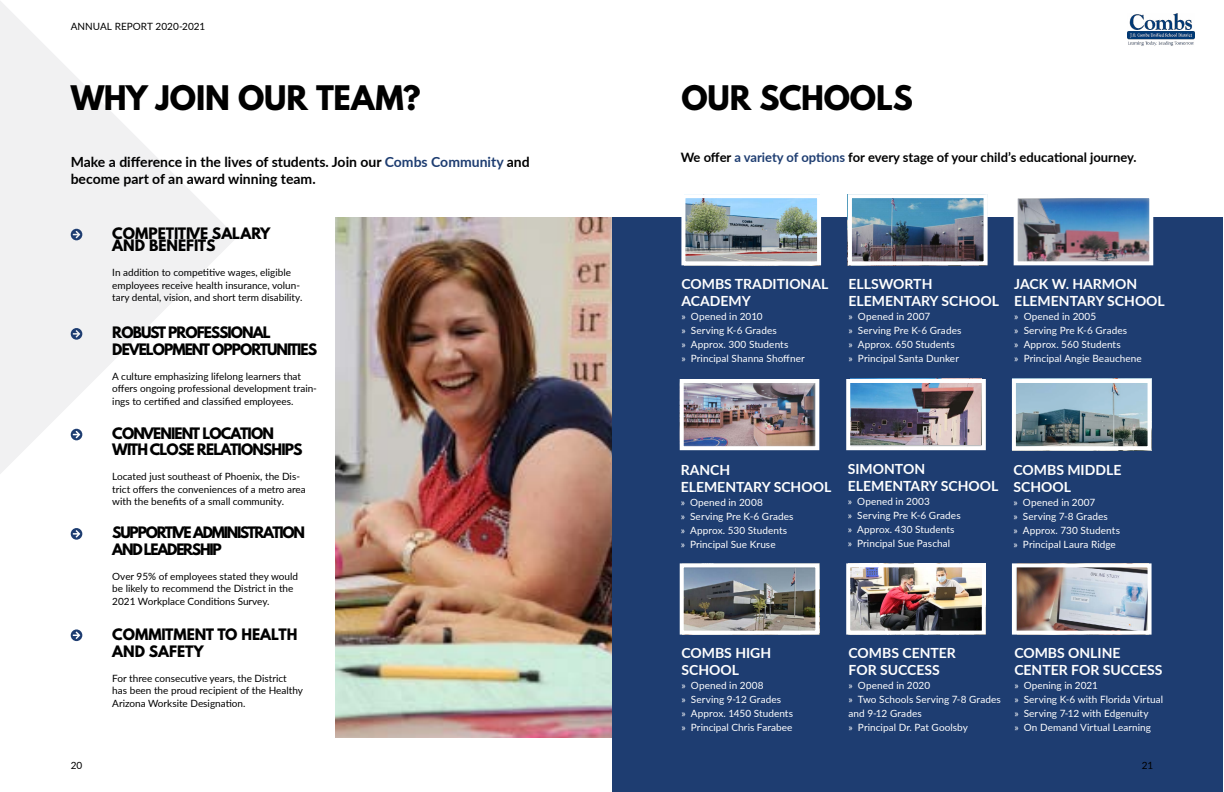
<style>
.page{position:relative;width:1224px;height:792px;background:#fff}
.page>*{position:absolute;margin:0;border:0;box-sizing:border-box;transform-origin:0 0}
.t1{font:700 30px "League Spartan";letter-spacing:-.005em;color:#000}
.t2{font:700 14px/16.8px "Lato";color:#fff}
.t3{font:700 14px/16.8px "Lato";color:#000}
.t4{font:700 14px/16.8px "League Spartan";letter-spacing:-.07em;color:#000}
.t5{font:700 14px/12.5px "League Spartan";color:#000}
.t6{font:700 14px/16.8px "League Spartan";letter-spacing:-.09em;color:#000}
.t7{font:700 13px "Lato";color:#000}
.t8{font:10px/14px "Lato";letter-spacing:.005em;color:#fff}
.t9{font:10px/12.5px "Lato";color:#000}
.s1{color:#1e3d71}
</style>
<div class="page">
<img style="left:335px;top:217px;width:277px;height:521px">
<svg style="left:0;top:1px;width:237px;height:473px;fill:#f1f1f2"></svg>
<div style="left:612px;top:217px;width:611px;height:575px;background:#1e3d71"></div>
<img style="left:1019px;top:199px;width:129px;height:61px">
<div style="left:1014px;top:194px;width:139px;height:71px;border:4px solid #fff"></div>
<img style="left:853px;top:199px;width:130px;height:61px">
<div style="left:848px;top:194px;width:140px;height:71px;border:4px solid #fff"></div>
<img style="left:686px;top:199px;width:130px;height:61px">
<div style="left:681px;top:194px;width:140px;height:71px;border:4px solid #fff"></div>
<img style="left:1017px;top:384px;width:130px;height:61px">
<div style="left:1012px;top:379px;width:140px;height:71px;border:4px solid #fff"></div>
<img style="left:851px;top:384px;width:130px;height:61px">
<div style="left:846px;top:379px;width:140px;height:71px;border:4px solid #fff"></div>
<img style="left:685px;top:384px;width:129px;height:61px">
<div style="left:680px;top:379px;width:139px;height:71px;border:4px solid #fff"></div>
<img style="left:1017px;top:568px;width:130px;height:62px">
<div style="left:1012px;top:563px;width:140px;height:72px;border:4px solid #fff"></div>
<img style="left:851px;top:568px;width:130px;height:62px">
<div style="left:846px;top:563px;width:140px;height:72px;border:4px solid #fff"></div>
<img style="left:685px;top:568px;width:129px;height:62px">
<div style="left:680px;top:563px;width:139px;height:72px;border:4px solid #fff"></div>
<svg style="left:71px;top:229px;width:11px;height:11px"></svg>
<svg style="left:71px;top:328px;width:11px;height:12px"></svg>
<svg style="left:71px;top:429px;width:11px;height:11px"></svg>
<svg style="left:71px;top:528px;width:11px;height:12px"></svg>
<svg style="left:71px;top:629px;width:11px;height:12px"></svg>
<img style="left:1127px;top:14px;width:67px;height:32px">
<p class="t9" style="left:71px;top:19px;width:136px">ANNUAL REPORT 2020-2021</p>
<h1 class="t1" style="left:71px;top:74px;width:352px">WHY JOIN OUR TEAM?</h1>
<h2 class="t3" style="left:71px;top:153px;width:461px">Make a difference in the lives of students. Join our <span class="s1">Combs Community</span> and become part of an award winning team.</h2>
<h2 class="t5" style="left:112px;top:226px;width:160px">COMPETITIVE SALARY<br>AND BENEFITS</h2>
<p class="t9" style="left:112px;top:266px;width:192px">In addition to competitive wages, eligible employees receive health insurance, volun&shy;tary dental, vision, and short term disability.</p>
<h2 class="t4" style="left:112px;top:324px;width:206px">ROBUST PROFESSIONAL<br>DEVELOPMENT OPPORTUNITIES</h2>
<p class="t9" style="left:112px;top:369px;width:206px">A culture emphasizing lifelong learners that offers ongoing professional development train&shy;ings to certified and classified employees.</p>
<h2 class="t4" style="left:112px;top:424px;width:192px">CONVENIENT LOCATION<br>WITH CLOSE RELATIONSHIPS</h2>
<p class="t9" style="left:112px;top:470px;width:195px">Located just southeast of Phoenix, the Dis&shy;trict offers the conveniences of a metro area with the benefits of a small community.</p>
<h2 class="t6" style="left:112px;top:524px;width:194px">SUPPORTIVE ADMINISTRATION<br>AND LEADERSHIP</h2>
<p class="t9" style="left:112px;top:569px;width:187px">Over 95% of employees stated they would be likely to recommend the District in the<br>2021 Workplace Conditions Survey.</p>
<h2 class="t5" style="left:112px;top:626px;width:187px;line-height:16.8px">COMMITMENT TO HEALTH<br>AND SAFETY</h2>
<p class="t9" style="left:112px;top:671px;width:192px">For three consecutive years, the District has been the proud recipient of the Healthy<br>Arizona Worksite Designation.</p>
<h1 class="t1" style="left:681px;top:74px;width:233px">OUR SCHOOLS</h1>
<h3 class="t7" style="left:681px;top:148px;width:457px">We offer <span class="s1">a variety of options</span> for every stage of your child’s educational journey.</h3>
<h2 class="t2" style="left:681px;top:275px;width:148px">COMBS TRADITIONAL<br>ACADEMY</h2>
<p class="t8" style="left:681px;top:309px;width:125px">» Opened in 2010<br>» Serving K-6 Grades<br>» Approx. 300 Students<br>» Principal Shanna Shoffner</p>
<h2 class="t2" style="left:849px;top:275px;width:152px">ELLSWORTH<br>ELEMENTARY SCHOOL</h2>
<p class="t8" style="left:849px;top:309px;width:114px">» Opened in 2007<br>» Serving Pre K-6 Grades » Approx. 650 Students » Principal Santa Dunker</p>
<h2 class="t2" style="left:1014px;top:275px;width:152px">JACK W. HARMON<br>ELEMENTARY SCHOOL</h2>
<p class="t8" style="left:1014px;top:309px;width:129px">» Opened in 2005<br>» Serving Pre K-6 Grades<br>» Approx. 560 Students<br>» Principal Angie Beauchene</p>
<h2 class="t2" style="left:681px;top:461px;width:152px">RANCH<br>ELEMENTARY SCHOOL</h2>
<p class="t8" style="left:681px;top:494px;width:114px">» Opened in 2008<br>» Serving Pre K-6 Grades » Approx. 530 Students » Principal Sue Kruse</p>
<h2 class="t2" style="left:848px;top:460px;width:152px">SIMONTON<br>ELEMENTARY SCHOOL</h2>
<p class="t8" style="left:848px;top:494px;width:114px">» Opened in 2003<br>» Serving Pre K-6 Grades » Approx. 430 Students » Principal Sue Paschal</p>
<h2 class="t2" style="left:1014px;top:461px;width:109px">COMBS MIDDLE<br>SCHOOL</h2>
<p class="t8" style="left:1014px;top:494px;width:108px">» Opened in 2007<br>» Serving 7-8 Grades<br>» Approx. 730 Students » Principal Laura Ridge</p>
<h2 class="t2" style="left:681px;top:644px;width:91px">COMBS HIGH<br>SCHOOL</h2>
<p class="t8" style="left:681px;top:678px;width:113px">» Opened in 2008<br>» Serving 9-12 Grades<br>» Approx. 1450 Students » Principal Chris Farabee</p>
<h2 class="t2" style="left:849px;top:644px;width:109px">COMBS CENTER<br>FOR SUCCESS</h2>
<p class="t8" style="left:849px;top:678px;width:154px">» Opened in 2020<br>» Two Schools Serving 7-8 Grades and 9-12 Grades<br>» Principal Dr. Pat Goolsby</p>
<h2 class="t2" style="left:1014px;top:644px;width:150px">COMBS ONLINE<br>CENTER FOR SUCCESS</h2>
<p class="t8" style="left:1014px;top:678px;width:150px">» Opening in 2021<br>» Serving K-6 with Florida Virtual » Serving 7-12 with Edgenuity<br>» On Demand Virtual Learning</p>
<p class="t9" style="left:71px;top:758px;width:13px">20</p>
<p class="t9" style="left:1142px;top:758px;width:13px">21</p>
</div>
